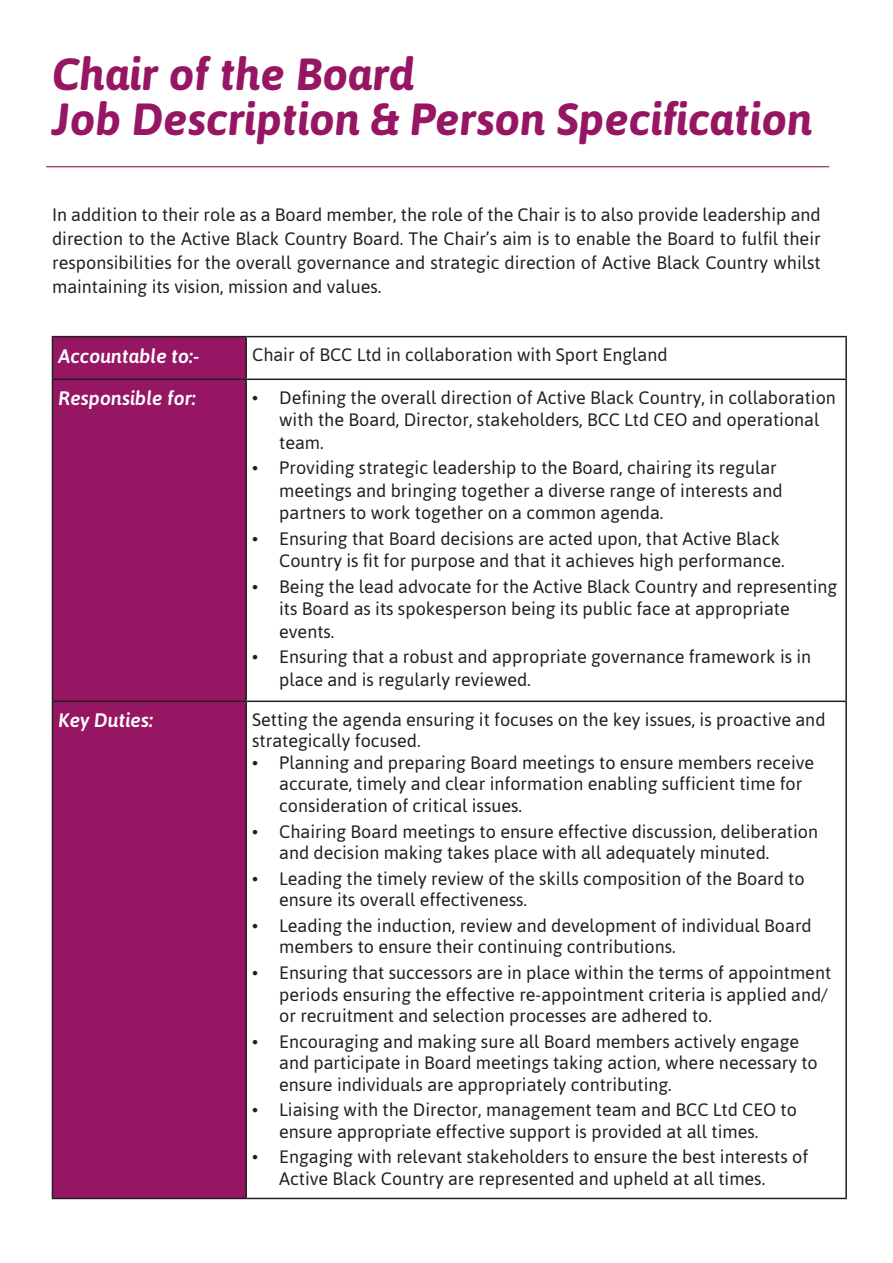
<style>
.page{position:relative;width:893px;height:1263px;background:#fff}
.page>*{position:absolute;margin:0;border:0;box-sizing:border-box;transform-origin:0 0}
.t1{font:italic 700 45px "Asap";color:#961664}
.t2{font:italic 500 19.5px "Asap";color:#fff}
.t3{font:18px/21.6px "Asap";color:#231f20}
</style>
<div class="page">
<hr style="left:46px;top:166px;width:783px;height:1px;background:#961664">
<div style="left:53px;top:337px;width:192px;height:861px;background:#961664"></div>
<hr style="left:52px;top:336px;width:194px;height:1px;background:#231f20">
<hr style="left:52px;top:337px;width:1px;height:42px;background:#231f20">
<hr style="left:246px;top:336px;width:601px;height:1px;background:#231f20">
<hr style="left:245px;top:337px;width:2px;height:42px;background:#231f20">
<hr style="left:845px;top:337px;width:2px;height:42px;background:#231f20">
<hr style="left:52px;top:379px;width:194px;height:1px;background:#231f20">
<hr style="left:52px;top:380px;width:1px;height:320px;background:#231f20">
<hr style="left:246px;top:379px;width:601px;height:1px;background:#231f20">
<hr style="left:245px;top:380px;width:2px;height:320px;background:#231f20">
<hr style="left:845px;top:380px;width:2px;height:320px;background:#231f20">
<hr style="left:52px;top:700px;width:194px;height:2px;background:#231f20">
<hr style="left:52px;top:702px;width:1px;height:496px;background:#231f20">
<hr style="left:246px;top:700px;width:601px;height:2px;background:#231f20">
<hr style="left:245px;top:702px;width:2px;height:496px;background:#231f20">
<hr style="left:845px;top:702px;width:2px;height:496px;background:#231f20">
<hr style="left:52px;top:1198px;width:194px;height:1px;background:#231f20">
<hr style="left:246px;top:1198px;width:601px;height:1px;background:#231f20">
<p class="t1" style="left:52px;top:45px;width:364px">Chair of the Board</p>
<p class="t1" style="left:52px;top:90px;width:762px">Job Description &amp; Person Specification</p>
<p class="t3" style="left:52px;top:202px;width:770px;line-height:24px;text-align:justify">In addition to their role as a Board member, the role of the Chair is to also provide leadership and direction to the Active Black Country Board. The Chair’s aim is to enable the Board to fulfil their responsibilities for the overall governance and strategic direction of Active Black Country whilst maintaining its vision, mission and values.</p>
<p class="t2" style="left:58px;top:343px;width:142px">Accountable to:-</p>
<p class="t3" style="left:252px;top:343px;width:417px">Chair of BCC Ltd in collaboration with Sport England</p>
<p class="t2" style="left:58px;top:385px;width:139px">Responsible for:</p>
<p class="t3" style="left:279px;top:385px;width:558px;line-height:22.5px;text-indent:-27px">• Defining the overall direction of Active Black Country, in collaboration with the Board, Director, stakeholders, BCC Ltd CEO and operational team.</p>
<p class="t3" style="left:279px;top:456px;width:505px;line-height:22.5px;text-indent:-27px">• Providing strategic leadership to the Board, chairing its regular meetings and bringing together a diverse range of interests and partners to work together on a common agenda.</p>
<p class="t3" style="left:252px;top:526px;width:534px;line-height:22.5px;text-align:right">• Ensuring that Board decisions are acted upon, that Active Black<br>Country is fit for purpose and that it achieves high performance.</p>
<p class="t3" style="left:279px;top:574px;width:560px;line-height:22.5px;text-indent:-27px">• Being the lead advocate for the Active Black Country and representing its Board as its spokesperson being its public face at appropriate events.</p>
<p class="t3" style="left:279px;top:645px;width:534px;line-height:22.5px;text-indent:-27px">• Ensuring that a robust and appropriate governance framework is in place and is regularly reviewed.</p>
<p class="t2" style="left:58px;top:707px;width:96px">Key Duties:</p>
<p class="t3" style="left:252px;top:708px;width:575px">Setting the agenda ensuring it focuses on the key issues, is proactive and strategically focused.</p>
<p class="t3" style="left:279px;top:751px;width:536px;text-indent:-27px">• Planning and preparing Board meetings to ensure members receive accurate, timely and clear information enabling sufficient time for consideration of critical issues.</p>
<p class="t3" style="left:279px;top:820px;width:540px;text-indent:-27px">• Chairing Board meetings to ensure effective discussion, deliberation and decision making takes place with all adequately minuted.</p>
<p class="t3" style="left:279px;top:867px;width:527px;text-indent:-27px">• Leading the timely review of the skills composition of the Board to ensure its overall effectiveness.</p>
<p class="t3" style="left:279px;top:914px;width:534px;text-indent:-27px">• Leading the induction, review and development of individual Board members to ensure their continuing contributions.</p>
<p class="t3" style="left:279px;top:961px;width:553px;text-indent:-27px">• Ensuring that successors are in place within the terms of appointment periods ensuring the effective re-appointment criteria is applied and/ or recruitment and selection processes are adhered to.</p>
<p class="t3" style="left:279px;top:1030px;width:540px;text-indent:-27px">• Encouraging and making sure all Board members actively engage and participate in Board meetings taking action, where necessary to ensure individuals are appropriately contributing.</p>
<p class="t3" style="left:279px;top:1098px;width:519px;text-indent:-27px">• Liaising with the Director, management team and BCC Ltd CEO to ensure appropriate effective support is provided at all times.</p>
<p class="t3" style="left:279px;top:1146px;width:531px;text-indent:-27px">• Engaging with relevant stakeholders to ensure the best interests of<br>Active Black Country are represented and upheld at all times.</p>
</div>
